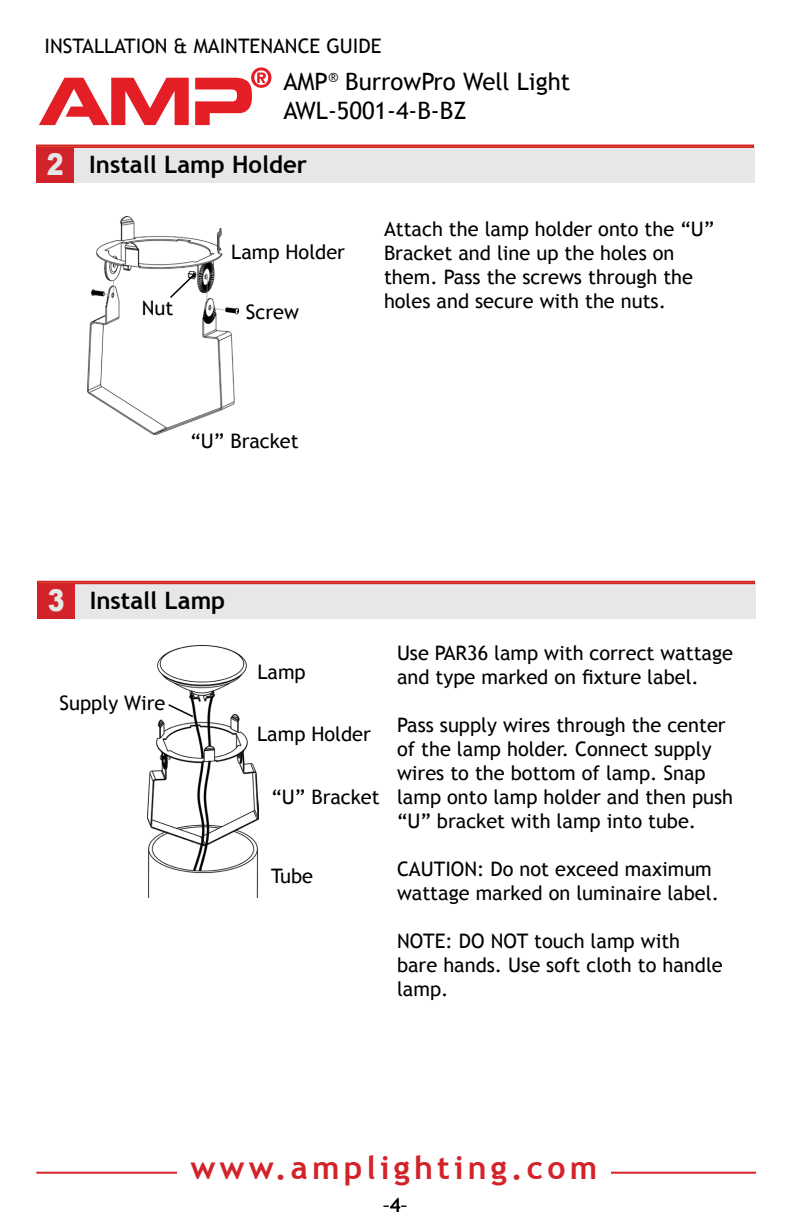
<style>
.page{position:relative;width:792px;height:1224px;background:#fff}
.page>*{position:absolute;margin:0;border:0;box-sizing:border-box;transform-origin:0 0}
.t1{font:700 32px "Trebuchet MS";letter-spacing:.13em;color:#d2232a}
.t2{font:900 30px "Arial";color:#e6e7e8;scale:.84 1}
.t3{font:24px/28.8px "Trebuchet MS";color:#000}
.t4{font:700 24px "Trebuchet MS";color:#000}
.t5{font:20px/24px "Trebuchet MS";color:#000}
</style>
<div class="page">
<svg style="left:195px;top:67px;width:76px;height:58px"></svg>
<svg style="left:39px;top:78px;width:150px;height:47px"></svg>
<hr style="left:36px;top:1172px;width:720px;height:2px;background:#d2232a">
<div style="left:177px;top:1156px;width:434px;height:43px;background:#fff"></div>
<div style="left:44px;top:582px;width:711px;height:37px;background:#e6e7e8"></div>
<div style="left:37px;top:582px;width:38px;height:37px;background:#d2232a"></div>
<div style="left:37px;top:581px;width:718px;height:3px;border:2px solid #d2232a"></div>
<div style="left:43px;top:146px;width:711px;height:37px;background:#e6e7e8"></div>
<div style="left:36px;top:146px;width:38px;height:37px;background:#d2232a"></div>
<div style="left:36px;top:145px;width:718px;height:3px;border:2px solid #d2232a"></div>
<img style="left:88px;top:217px;width:151px;height:218px">
<div style="left:188px;top:429px;width:113px;height:23px;background:#fff"></div>
<div style="left:231px;top:240px;width:114px;height:23px;background:#fff"></div>
<div style="left:137px;top:295px;width:41px;height:24px;background:#fff"></div>
<svg style="left:168px;top:273px;width:28px;height:27px"></svg>
<img style="left:147px;top:645px;width:111px;height:252px">
<div style="left:59px;top:693px;width:107px;height:20px;background:#fff"></div>
<div style="left:252px;top:660px;width:59px;height:23px;background:#fff"></div>
<svg style="left:167px;top:703px;width:28px;height:16px"></svg>
<div style="left:257px;top:723px;width:114px;height:22px;background:#fff"></div>
<p class="t5" style="left:45px;top:34px;width:338px">INSTALLATION &amp; MAINTENANCE GUIDE</p>
<h2 class="t2" style="left:47px;top:142px;width:22px">2</h2>
<p class="t3" style="left:283px;top:68px;width:289px">AMP<sup>®</sup> BurrowPro Well Light<br>AWL-5001-4-B-BZ</p>
<p class="t4" style="left:89px;top:150px;width:219px">Install Lamp Holder</p>
<p class="t5" style="left:231px;top:240px;width:115px">Lamp Holder</p>
<p class="t5" style="left:142px;top:296px;width:33px">Nut</p>
<p class="t5" style="left:246px;top:301px;width:55px">Screw</p>
<p class="t5" style="left:384px;top:217px;width:332px">Attach the lamp holder onto the “U”<br>Bracket and line up the holes on them. Pass the screws through the holes and secure with the nuts.</p>
<p class="t5" style="left:190px;top:429px;width:110px">“U” Bracket</p>
<h2 class="t2" style="left:48px;top:578px;width:22px">3</h2>
<p class="t4" style="left:90px;top:585px;width:137px">Install Lamp</p>
<p class="t5" style="left:60px;top:691px;width:107px">Supply Wire</p>
<p class="t5" style="left:257px;top:660px;width:50px">Lamp</p>
<p class="t5" style="left:257px;top:723px;width:115px">Lamp Holder</p>
<p class="t5" style="left:271px;top:785px;width:110px">“U” Bracket</p>
<p class="t5" style="left:271px;top:864px;width:43px">Tube</p>
<p class="t5" style="left:397px;top:641px;width:338px">Use PAR36 lamp with correct wattage and type marked on fixture label.</p>
<p class="t5" style="left:397px;top:713px;width:338px">Pass supply wires through the center of the lamp holder. Connect supply wires to the bottom of lamp. Snap lamp onto lamp holder and then push “U” bracket with lamp into tube.</p>
<p class="t5" style="left:397px;top:857px;width:324px">CAUTION: Do not exceed maximum wattage marked on luminaire label.</p>
<p class="t5" style="left:397px;top:929px;width:327px">NOTE: DO NOT touch lamp with bare hands. Use soft cloth to handle lamp.</p>
<h1 class="t1" style="left:190px;top:1148px;width:408px">www.amplighting.com</h1>
<p class="t5" style="left:383px;top:1193px;width:27px">–4–</p>
</div>
